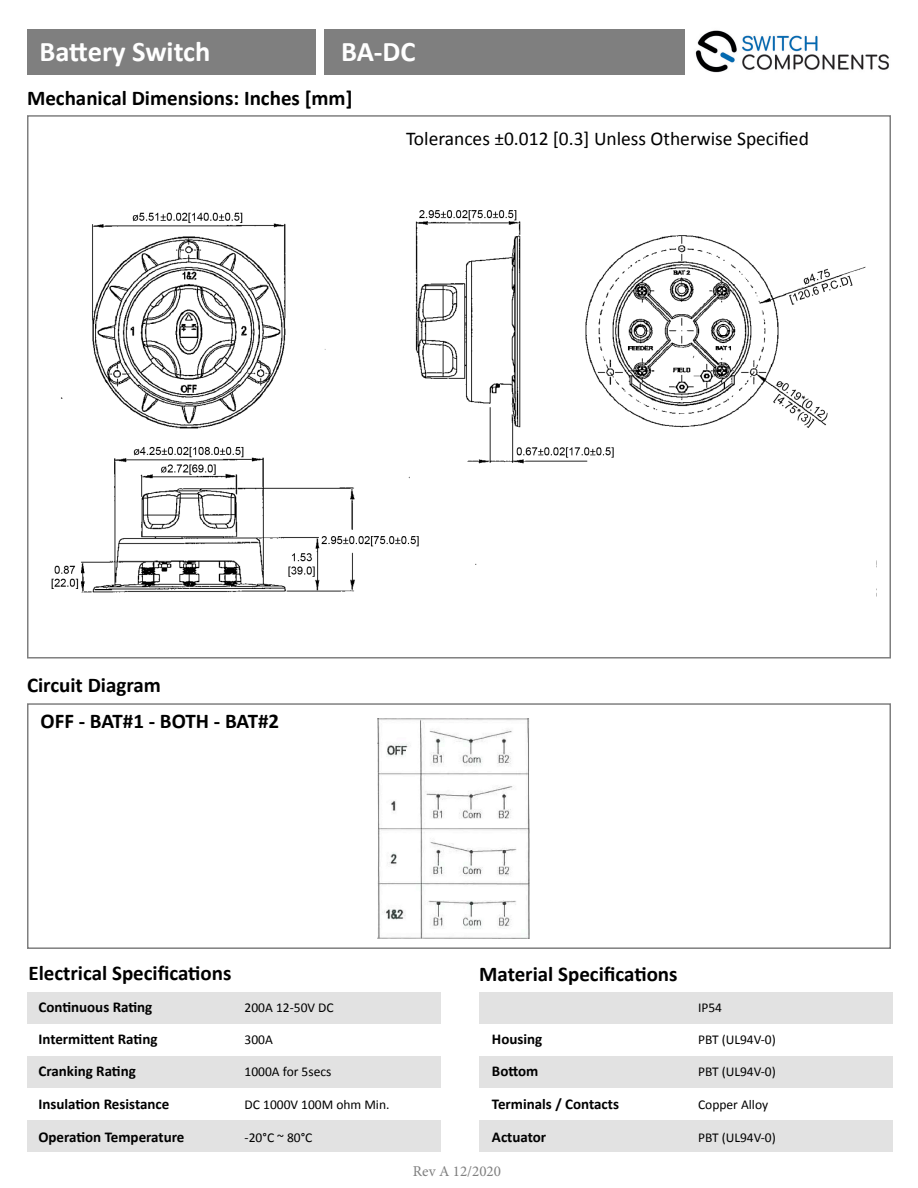
<style>
.page{position:relative;width:918px;height:1188px;background:#fff}
.page>*{position:absolute;margin:0;border:0;box-sizing:border-box;transform-origin:0 0}
.t1{font:700 28.5px "Calibri";color:#fff}
.t2{font:700 21px "Calibri";color:#000}
.t3{font:19.5px "Calibri";color:#000}
.t4{font:700 15px "Calibri";color:#000}
.t5{font:15px "Minion Pro";color:#7f7f7f}
.t6{font:13.5px "Calibri";color:#000}
</style>
<div class="page">
<img style="left:695px;top:30px;width:194px;height:43px">
<div style="left:27px;top:703px;width:864px;height:246px;border:2px solid #7f7f7f"></div>
<div style="left:27px;top:992px;width:414px;height:31px;background:#e2e2e2"></div>
<div style="left:479px;top:992px;width:414px;height:31px;background:#e2e2e2"></div>
<div style="left:27px;top:1056px;width:414px;height:32px;background:#e2e2e2"></div>
<div style="left:479px;top:1056px;width:414px;height:32px;background:#e2e2e2"></div>
<div style="left:27px;top:1120px;width:414px;height:32px;background:#e2e2e2"></div>
<div style="left:479px;top:1120px;width:414px;height:32px;background:#e2e2e2"></div>
<div style="left:27px;top:29px;width:288px;height:46px;background:#7f7f7f"></div>
<div style="left:324px;top:29px;width:361px;height:46px;background:#7f7f7f"></div>
<img style="left:51px;top:210px;width:815px;height:383px">
<img style="left:378px;top:719px;width:152px;height:220px">
<p class="t1" style="left:40px;top:32px;width:172px">Battery Switch</p>
<p class="t1" style="left:341px;top:32px;width:76px">BA-DC</p>
<p class="t2" style="left:27px;top:83px;width:327px">Mechanical Dimensions: Inches [mm]</p>
<p class="t3" style="left:406px;top:126px;width:404px">Tolerances ±0.012 [0.3] Unless Otherwise Specified</p>
<p class="t2" style="left:27px;top:671px;width:135px">Circuit Diagram</p>
<p class="t2" style="left:40px;top:706px;width:240px">OFF - BAT#1 - BOTH - BAT#2</p>
<p class="t2" style="left:28px;top:958px;width:205px">Electrical Specifications</p>
<p class="t2" style="left:479px;top:959px;width:200px">Material Specifications</p>
<p class="t4" style="left:38px;top:996px;width:115px">Continuous Rating</p>
<p class="t4" style="left:38px;top:1028px;width:121px">Intermittent Rating</p>
<p class="t4" style="left:492px;top:1028px;width:52px">Housing</p>
<p class="t4" style="left:38px;top:1061px;width:99px">Cranking Rating</p>
<p class="t4" style="left:492px;top:1061px;width:48px">Bottom</p>
<p class="t4" style="left:38px;top:1093px;width:132px">Insulation Resistance</p>
<p class="t4" style="left:492px;top:1093px;width:129px">Terminals / Contacts</p>
<p class="t4" style="left:38px;top:1126px;width:148px">Operation Temperature</p>
<p class="t4" style="left:492px;top:1126px;width:56px">Actuator</p>
<p class="t6" style="left:245px;top:999px;width:91px">200A 12-50V DC</p>
<p class="t6" style="left:698px;top:999px;width:26px">IP54</p>
<p class="t6" style="left:245px;top:1031px;width:30px">300A</p>
<p class="t6" style="left:698px;top:1031px;width:79px">PBT (UL94V-0)</p>
<p class="t6" style="left:245px;top:1063px;width:88px">1000A for 5secs</p>
<p class="t6" style="left:698px;top:1063px;width:79px">PBT (UL94V-0)</p>
<p class="t6" style="left:245px;top:1096px;width:146px">DC 1000V 100M ohm Min.</p>
<p class="t6" style="left:698px;top:1096px;width:72px">Copper Alloy</p>
<p class="t6" style="left:245px;top:1129px;width:69px">-20°C ~ 80°C</p>
<p class="t6" style="left:698px;top:1129px;width:79px">PBT (UL94V-0)</p>
<p class="t5" style="left:413px;top:1162px;width:90px">Rev A 12/2020</p>
</div>
